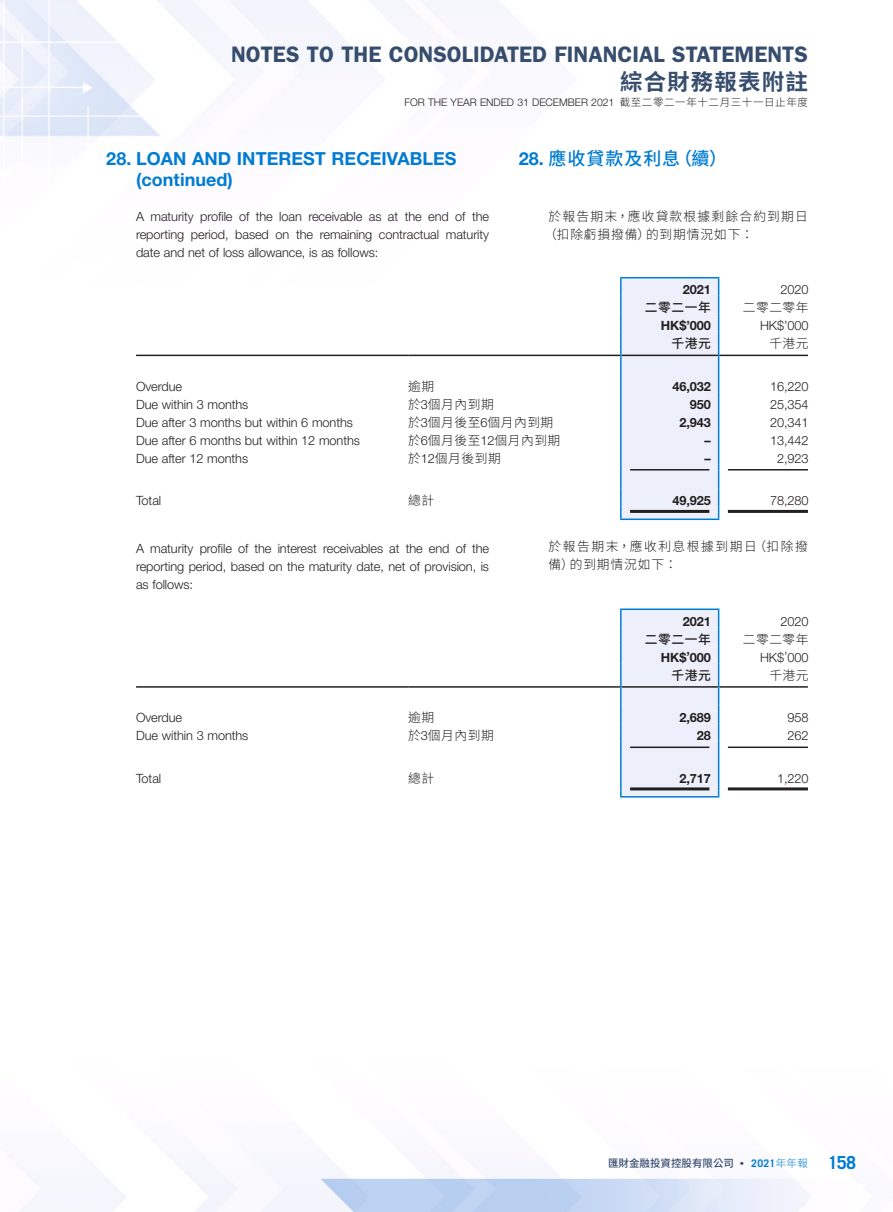
<style>
.page{position:relative;width:893px;height:1212px;background:#fff}
.page>*{position:absolute;margin:0;border:0;box-sizing:border-box;transform-origin:0 0}
.t1{font:600 22.5px "ITC Franklin Gothic Std";color:#374d6d}
.t2{font:700 22.5px "Source Han Sans TC";letter-spacing:.05em;color:#374d6d}
.Heading_1{font:700 18px/21.8px "Helvetica Neue LT Std";letter-spacing:.005em;color:#007cd2}
.C_Heading_1{font:500 18px "Source Han Sans TC";letter-spacing:.055em;color:#007cd2}
.Body_Text{font:300 12.75px/18px "Helvetica Neue LT Std";letter-spacing:-.005em;color:#231f20;text-align:justify}
.Body_Text-2{font:300 12.75px "Source Han Sans TC";letter-spacing:.045em;color:#231f20}
.Body_Text-3{font:700 12.75px "Helvetica Neue LT Std";letter-spacing:-.005em;color:#231f20}
.C_Body_Text{font:300 12.75px/18px "Source Han Sans TC";letter-spacing:.095em;color:#231f20}
.C_Body_Text-2{font:300 12.75px/18px "Source Han Sans TC";letter-spacing:.12em;color:#231f20}
.Body_Text-4{font:500 12.75px "Source Han Sans TC";letter-spacing:.045em;color:#231f20}
.t3{font:300 10.5px "Helvetica Neue LT Std";color:#231f20}
.t4{font:500 10.5px "Source Han Sans TC";color:#374d6d}
.s1{font-family:"Source Han Sans TC"}
.s2{font-family:"Helvetica Neue LT Std";font-weight:700}
.s3{font-family:"Helvetica Neue LT Std"}
.s4{font-family:"ITC Franklin Gothic Std";font-weight:600}
.s5{font-family:"Trade Gothic LT Std";font-weight:700;color:#007cd2}
.s6{font-weight:300;color:#007cd2}
.s7{font-family:"Trade Gothic LT Std";font-weight:700;font-size:18px;color:#007cd2}
</style>
<div class="page">
<img style="left:0;top:0;width:809px;height:1212px">
<hr style="left:620px;top:518px;width:99px;height:2px;background:#007cd2">
<hr style="left:620px;top:277px;width:99px;height:1px;background:#007cd2">
<div style="left:620px;top:278px;width:99px;height:241px;background:#edf0fb"></div>
<hr style="left:136px;top:355px;width:272px;height:1px;background:#231f20">
<hr style="left:408px;top:355px;width:212px;height:1px;background:#231f20">
<hr style="left:622px;top:355px;width:96px;height:1px;background:#231f20">
<hr style="left:719px;top:355px;width:89px;height:1px;background:#231f20">
<hr style="left:630px;top:469px;width:79px;height:1px;background:#231f20">
<hr style="left:728px;top:469px;width:80px;height:1px;background:#231f20">
<hr style="left:630px;top:510px;width:79px;height:3px;background:#231f20">
<hr style="left:728px;top:510px;width:80px;height:3px;background:#231f20">
<hr style="left:620px;top:608px;width:99px;height:2px;background:#007cd2">
<div style="left:620px;top:609px;width:99px;height:188px;background:#edf0fb"></div>
<hr style="left:136px;top:686px;width:272px;height:2px;background:#231f20">
<hr style="left:408px;top:686px;width:212px;height:2px;background:#231f20">
<hr style="left:622px;top:686px;width:96px;height:2px;background:#231f20">
<hr style="left:719px;top:686px;width:89px;height:2px;background:#231f20">
<hr style="left:630px;top:746px;width:79px;height:2px;background:#231f20">
<hr style="left:728px;top:746px;width:80px;height:2px;background:#231f20">
<hr style="left:630px;top:787px;width:79px;height:3px;background:#231f20">
<hr style="left:728px;top:787px;width:80px;height:3px;background:#231f20">
<h1 class="t1" style="left:231px;top:41px;width:578px">NOTES TO THE CONSOLIDATED FINANCIAL STATEMENTS</h1>
<h1 class="t2" style="left:620px;top:69px;width:189px">綜合財務報表附註</h1>
<p class="t3" style="left:404px;top:96px;width:405px">FOR THE YEAR ENDED 31 DECEMBER 2021 <span class="s1">截至二零二一年十二月三十一日止年度</span></p>
<p class="Heading_1" style="left:136px;top:147px;width:322px;text-indent:-30px">28. LOAN AND INTEREST RECEIVABLES (continued)</p>
<p class="Body_Text" style="left:136px;top:208px;width:355px">A maturity profile of the loan receivable as at the end of the reporting period, based on the remaining contractual maturity date and net of loss allowance, is as follows:</p>
<p class="C_Heading_1" style="left:519px;top:148px;width:210px"><span class="s2">28.</span> 應收貸款及利息（續）</p>
<p class="C_Body_Text" style="left:544px;top:208px;width:265px;text-indent:4px">於報告期末，應收貸款根據剩餘合約到期日（扣除虧損撥備）的到期情況如下：</p>
<p class="Body_Text-3" style="left:683px;top:282px;width:30px">2021</p>
<p class="Body_Text" style="left:781px;top:280px;width:30px">2020</p>
<p class="Body_Text-4" style="left:645px;top:300px;width:67px">二零二一年</p>
<p class="Body_Text-2" style="left:743px;top:300px;width:67px">二零二零年</p>
<p class="Body_Text-3" style="left:661px;top:318px;width:52px">HK$’000</p>
<p class="Body_Text" style="left:760px;top:316px;width:50px">HK$’000</p>
<p class="Body_Text-4" style="left:671px;top:336px;width:41px">千港元</p>
<p class="Body_Text-2" style="left:769px;top:336px;width:41px">千港元</p>
<p class="Body_Text" style="left:136px;top:377px;width:47px">Overdue</p>
<p class="Body_Text-2" style="left:408px;top:379px;width:28px">逾期</p>
<p class="Body_Text-3" style="left:672px;top:378px;width:40px">46,032</p>
<p class="Body_Text" style="left:770px;top:377px;width:40px">16,220</p>
<p class="Body_Text" style="left:136px;top:395px;width:114px">Due within 3 months</p>
<p class="Body_Text-2" style="left:408px;top:397px;width:87px">於<span class="s3">3</span>個月內到期</p>
<p class="Body_Text-3" style="left:690px;top:396px;width:23px">950</p>
<p class="Body_Text" style="left:770px;top:395px;width:40px">25,354</p>
<p class="Body_Text" style="left:136px;top:413px;width:218px">Due after 3 months but within 6 months</p>
<p class="Body_Text-2" style="left:408px;top:415px;width:147px">於<span class="s3">3</span>個月後至<span class="s3">6</span>個月內到期</p>
<p class="Body_Text-3" style="left:679px;top:414px;width:33px">2,943</p>
<p class="Body_Text" style="left:770px;top:413px;width:40px">20,341</p>
<p class="Body_Text" style="left:136px;top:431px;width:225px">Due after 6 months but within 12 months</p>
<p class="Body_Text-2" style="left:408px;top:433px;width:154px">於<span class="s3">6</span>個月後至<span class="s3">12</span>個月內到期</p>
<p class="Body_Text-3" style="left:704px;top:432px;width:8px">–</p>
<p class="Body_Text" style="left:770px;top:431px;width:40px">13,442</p>
<p class="Body_Text" style="left:136px;top:449px;width:114px">Due after 12 months</p>
<p class="Body_Text-2" style="left:408px;top:451px;width:94px">於<span class="s3">12</span>個月後到期</p>
<p class="Body_Text-3" style="left:704px;top:450px;width:8px">–</p>
<p class="Body_Text" style="left:777px;top:449px;width:33px">2,923</p>
<p class="Body_Text" style="left:136px;top:491px;width:27px">Total</p>
<p class="Body_Text-2" style="left:408px;top:493px;width:28px">總計</p>
<p class="Body_Text-3" style="left:672px;top:492px;width:40px">49,925</p>
<p class="Body_Text" style="left:770px;top:491px;width:40px">78,280</p>
<p class="Body_Text" style="left:136px;top:539px;width:355px">A maturity profile of the interest receivables at the end of the reporting period, based on the maturity date, net of provision, is as follows:</p>
<p class="Body_Text-3" style="left:683px;top:613px;width:30px">2021</p>
<p class="Body_Text" style="left:781px;top:612px;width:30px">2020</p>
<p class="Body_Text-4" style="left:645px;top:632px;width:67px">二零二一年</p>
<p class="Body_Text-2" style="left:743px;top:632px;width:67px">二零二零年</p>
<p class="Body_Text-3" style="left:661px;top:649px;width:52px">HK$’000</p>
<p class="Body_Text" style="left:760px;top:648px;width:50px">HK$’000</p>
<p class="Body_Text-4" style="left:671px;top:668px;width:41px">千港元</p>
<p class="Body_Text-2" style="left:769px;top:668px;width:41px">千港元</p>
<p class="Body_Text" style="left:136px;top:708px;width:47px">Overdue</p>
<p class="Body_Text-2" style="left:408px;top:710px;width:28px">逾期</p>
<p class="Body_Text-3" style="left:679px;top:710px;width:33px">2,689</p>
<p class="Body_Text" style="left:788px;top:708px;width:23px">958</p>
<p class="Body_Text" style="left:136px;top:726px;width:114px">Due within 3 months</p>
<p class="Body_Text-2" style="left:408px;top:728px;width:87px">於<span class="s3">3</span>個月內到期</p>
<p class="Body_Text-3" style="left:697px;top:728px;width:16px">28</p>
<p class="Body_Text" style="left:788px;top:726px;width:23px">262</p>
<p class="Body_Text" style="left:136px;top:769px;width:27px">Total</p>
<p class="Body_Text-2" style="left:408px;top:771px;width:28px">總計</p>
<p class="Body_Text-3" style="left:679px;top:770px;width:33px">2,717</p>
<p class="Body_Text" style="left:777px;top:769px;width:33px">1,220</p>
<p class="C_Body_Text-2" style="left:549px;top:538px;width:261px">於報告期末，應收利息根據到期日（扣除撥備）的到期情況如下：</p>
<p class="t4" style="left:608px;top:1157px;width:249px">匯財金融投資控股有限公司 <span class="s4">•</span> <span class="s5">2021</span><span class="s6">年年報</span> <span class="s7">158</span></p>
</div>
